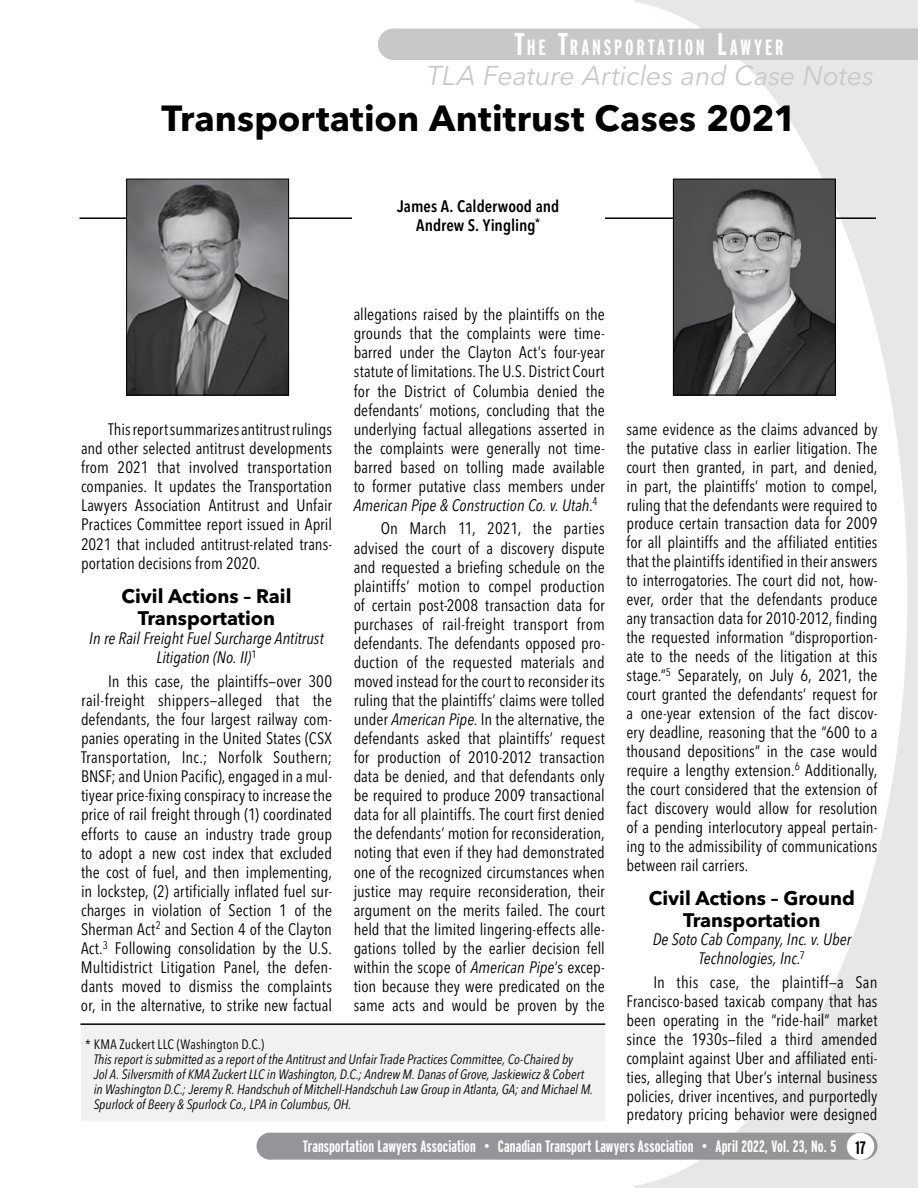
<style>
.page{position:relative;width:918px;height:1188px;background:#fff}
.page>*{position:absolute;margin:0;border:0;box-sizing:border-box;transform-origin:0 0}
.t1{font:700 36px "Avenir Next LT Pro";letter-spacing:.005em;color:#000}
.t2{font:italic 27px "Avenir Next LT Pro";letter-spacing:-.005em;color:#c7c8ca}
.t3{font:700 22.05px "Interstate Compressed";letter-spacing:.125em;color:#fff}
.t4{font:700 19.5px/21.3px "Avenir Next LT Pro";color:#000;text-align:center}
.t5{font:condensed 16.5px/19px "Avenir Next LT Pro";color:#000;text-align:justify}
.t6{font:italic condensed 16.5px/19px "Avenir Next LT Pro";color:#000;text-align:center}
.t7{font:700 16.5px "Interstate Compressed";letter-spacing:.005em;color:#fff}
.t8{font:600 condensed 16.5px/18.8px "Avenir Next LT Pro";letter-spacing:-.005em;color:#000;text-align:center}
.t9{font:italic condensed 13.5px/15px "Avenir Next LT Pro";letter-spacing:-.005em;color:#000}
.t10{font:condensed 13.5px "Avenir Next LT Pro";letter-spacing:.005em;color:#000}
.s1{font-size:31.5px}
.s2{font-style:italic}
.s3{font-size:18px;color:#000}
</style>
<div class="page">
<div style="left:378px;top:29px;width:257px;height:31px;background:#c7c8ca"></div>
<div style="left:256px;top:1133px;width:379px;height:27px;background:#939598"></div>
<svg style="left:635px;top:0;width:283px;height:1188px"></svg>
<hr style="left:80px;top:217px;width:796px;height:2px;background:#000">
<img style="left:675px;top:181px;width:159px;height:212px">
<div style="left:673px;top:179px;width:163px;height:216px;border:1px solid #000"></div>
<img style="left:128px;top:181px;width:159px;height:212px">
<div style="left:126px;top:179px;width:163px;height:216px;border:1px solid #000"></div>
<div style="left:352px;top:200px;width:252px;height:61px;background:#fff"></div>
<div style="left:81px;top:1025px;width:524px;height:95px;background:#f1f1f2"></div>
<hr style="left:80px;top:1023px;width:525px;height:2px;background:#000">
<h3 class="t3" style="left:515px;top:35px;width:271px"><span class="s1">T</span>HE <span class="s1">T</span>RANSPORTATION <span class="s1">L</span>AWYER</h3>
<h2 class="t2" style="left:427px;top:60px;width:449px">TLA Feature Articles and Case Notes</h2>
<h1 class="t1" style="left:162px;top:97px;width:637px">Transportation Antitrust Cases 2021</h1>
<p class="t8" style="left:397px;top:197px;width:164px">James A. Calderwood and<br>Andrew S. Yingling<sup>*</sup></p>
<p class="t5" style="left:81px;top:420px;width:253px;text-indent:27px">This report summarizes antitrust rulings and other selected antitrust developments from 2021 that involved transportation companies. It updates the Transportation Lawyers Association Antitrust and Unfair Practices Committee report issued in April 2021 that included antitrust-related trans&shy;portation decisions from 2020.</p>
<p class="t4" style="left:122px;top:586px;width:171px">Civil Actions – Rail<br>Transportation</p>
<p class="t6" style="left:89px;top:629px;width:236px">In re Rail Freight Fuel Surcharge Antitrust<br>Litigation (No. II)<sup>1</sup></p>
<p class="t5" style="left:81px;top:671px;width:253px;text-indent:27px">In this case, the plaintiffs—over 300 rail-freight shippers—alleged that the defendants, the four largest railway com&shy;panies operating in the United States (CSX Transportation, Inc.; Norfolk Southern; BNSF; and Union Pacific), engaged in a mul&shy;tiyear price-fixing conspiracy to increase the price of rail freight through (1) coordinated efforts to cause an industry trade group to adopt a new cost index that excluded the cost of fuel, and then implementing, in lockstep, (2) artificially inflated fuel sur&shy;charges in violation of Section 1 of the Sherman Act<sup>2</sup> and Section 4 of the Clayton Act.<sup>3</sup> Following consolidation by the U.S.<br>Multidistrict Litigation Panel, the defen&shy;dants moved to dismiss the complaints or, in the alternative, to strike new factual</p>
<p class="t5" style="left:354px;top:305px;width:253px">allegations raised by the plaintiffs on the grounds that the complaints were time&shy;barred under the Clayton Act’s four-year statute of limitations. The U.S. District Court for the District of Columbia denied the defendants’ motions, concluding that the underlying factual allegations asserted in the complaints were generally not time&shy;barred based on tolling made available to former putative class members under <span class="s2">American Pipe &amp; Construction Co. v. Utah</span>.<sup>4</sup></p>
<p class="t5" style="left:354px;top:519px;width:253px;text-indent:27px">On March 11, 2021, the parties advised the court of a discovery dispute and requested a briefing schedule on the plaintiffs’ motion to compel production of certain post-2008 transaction data for purchases of rail-freight transport from defendants. The defendants opposed pro&shy;duction of the requested materials and moved instead for the court to reconsider its ruling that the plaintiffs’ claims were tolled under <span class="s2">American Pipe</span>. In the alternative, the defendants asked that plaintiffs’ request for production of 2010-2012 transaction data be denied, and that defendants only be required to produce 2009 transactional data for all plaintiffs. The court first denied the defendants’ motion for reconsideration, noting that even if they had demonstrated one of the recognized circumstances when justice may require reconsideration, their argument on the merits failed. The court held that the limited lingering-effects alle&shy;gations tolled by the earlier decision fell within the scope of <span class="s2">American Pipe</span>’s excep&shy;tion because they were predicated on the same acts and would be proven by the</p>
<p class="t10" style="left:85px;top:1036px;width:180px">* KMA Zuckert LLC (Washington D.C.)</p>
<p class="t9" style="left:94px;top:1052px;width:501px">This report is submitted as a report of the Antitrust and Unfair Trade Practices Committee, Co-Chaired by<br>Jol A. Silversmith of KMA Zuckert LLC in Washington, D.C.; Andrew M. Danas of Grove, Jaskiewicz &amp; Cobert in Washington D.C.; Jeremy R. Handschuh of Mitchell-Handschuh Law Group in Atlanta, GA; and Michael M.<br>Spurlock of Beery &amp; Spurlock Co., LPA in Columbus, OH.</p>
<p class="t5" style="left:626px;top:419px;width:253px">same evidence as the claims advanced by the putative class in earlier litigation. The court then granted, in part, and denied, in part, the plaintiffs’ motion to compel, ruling that the defendants were required to produce certain transaction data for 2009 for all plaintiffs and the affiliated entities that the plaintiffs identified in their answers to interrogatories. The court did not, how&shy;ever, order that the defendants produce any transaction data for 2010-2012, finding the requested information “disproportion&shy;ate to the needs of the litigation at this stage.”<sup>5</sup> Separately, on July 6, 2021, the court granted the defendants’ request for a one-year extension of the fact discov&shy;ery deadline, reasoning that the “600 to a thousand depositions” in the case would require a lengthy extension.<sup>6</sup> Additionally, the court considered that the extension of fact discovery would allow for resolution of a pending interlocutory appeal pertain&shy;ing to the admissibility of communications between rail carriers.</p>
<p class="t4" style="left:649px;top:888px;width:208px">Civil Actions – Ground<br>Transportation</p>
<p class="t6" style="left:653px;top:930px;width:200px">De Soto Cab Company, Inc. v. Uber<br>Technologies, Inc.<sup>7</sup></p>
<p class="t5" style="left:626px;top:973px;width:253px;text-indent:27px">In this case, the plaintiff—a San Francisco-based taxicab company that has been operating in the “ride-hail” market since the 1930s—filed a third amended complaint against Uber and affiliated enti&shy;ties, alleging that Uber’s internal business policies, driver incentives, and purportedly predatory pricing behavior were designed</p>
<p class="t7" style="left:303px;top:1137px;width:565px">Transportation Lawyers Association • Canadian Transport Lawyers Association • April 2022, Vol. 23, No. 5 <span class="s3">17</span></p>
</div>
